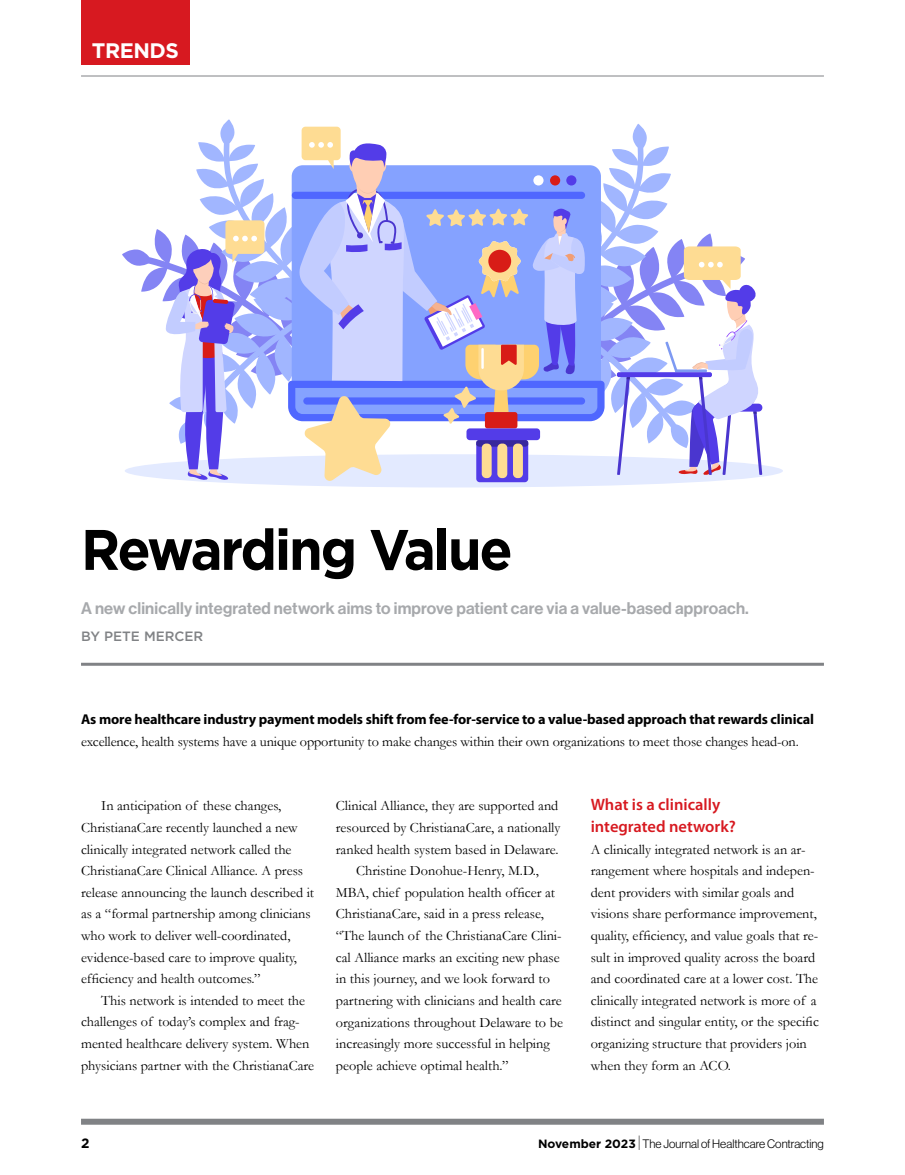
<style>
.page{position:relative;width:905px;height:1175px;background:#fff}
.page>*{position:absolute;margin:0;border:0;box-sizing:border-box;transform-origin:0 0}
.t1{font:700 57px "Gotham";letter-spacing:-.04em;color:#000;scale:.95 1}
.t2{font:700 21px "Gotham";letter-spacing:-.02em;color:#fff}
.t3{font:16.5px "N Haas Grotesk DS Pro 65 Md";letter-spacing:.01em;color:#a7a9ac}
.t4{font:600 16.5px/21.6px "Myriad Pro";color:#d71920}
.t5{font:14.25px/21.6px "Garamond";color:#000}
.t6{font:700 14.25px "Myriad Pro";letter-spacing:-.01em;color:#000}
.t7{font:500 13.5px "Gotham";color:#808285}
.t8{font:700 13.5px "Gotham";color:#000}
.t9{font:12px "N Haas Grotesk DS Pro 45 Lt";color:#000}
.s1{font-family:"Gotham";font-weight:700}
.s2{font-family:"N Haas Grotesk DS Pro 25 Th";font-size:16.5px}
</style>
<div class="page">
<hr style="left:81px;top:76px;width:743px;height:1px;background:#808285">
<div style="left:81px;top:0;width:109px;height:65px;background:#d71920"></div>
<hr style="left:81px;top:662px;width:743px;height:3px;background:#808285">
<div style="left:125px;top:454px;width:658px;height:33px;background:#e3eaff;border-radius:50%"></div>
<svg style="left:122px;top:119px;width:640px;height:363px"></svg>
<div style="left:81px;top:1118px;width:743px;height:6px;background:#808285"></div>
<h2 class="t2" style="left:92px;top:38px;width:89px">TRENDS</h2>
<h1 class="t1" style="left:81px;top:517px;width:456px">Rewarding Value</h1>
<p class="t3" style="left:81px;top:599px;width:669px">A new clinically integrated network aims to improve patient care via a value-based approach.</p>
<p class="t7" style="left:81px;top:627px;width:124px">BY PETE MERCER</p>
<p class="t6" style="left:81px;top:711px;width:734px">As more healthcare industry payment models shift from fee-for-service to a value-based approach that rewards clinical</p>
<p class="t5" style="left:81px;top:730px;width:719px">excellence, health systems have a unique opportunity to make changes within their own organizations to meet those changes head-on.</p>
<p class="t5" style="left:81px;top:794px;width:234px;text-indent:20px">In anticipation of these changes, ChristianaCare recently launched a new clinically integrated network called the ChristianaCare Clinical Alliance. A press release announcing the launch described it as a “formal partnership among clinicians who work to deliver well-coordinated, evidence-based care to improve quality, efficiency and health outcomes.”</p>
<p class="t5" style="left:81px;top:989px;width:235px;text-indent:20px">This network is intended to meet the challenges of today’s complex and frag&shy;mented healthcare delivery system. When physicians partner with the ChristianaCare</p>
<p class="t5" style="left:336px;top:794px;width:224px">Clinical Alliance, they are supported and</p>
<p class="t5" style="left:336px;top:816px;width:226px">resourced by ChristianaCare, a nationally</p>
<p class="t5" style="left:336px;top:838px;width:224px">ranked health system based in Delaware.</p>
<p class="t5" style="left:356px;top:859px;width:184px">Christine Donohue-Henry, M.D.,</p>
<p class="t5" style="left:336px;top:881px;width:221px">MBA, chief population health officer at</p>
<p class="t5" style="left:336px;top:902px;width:209px">ChristianaCare, said in a press release,</p>
<p class="t5" style="left:336px;top:924px;width:227px">“The launch of the ChristianaCare Clini-</p>
<p class="t5" style="left:336px;top:946px;width:225px">cal Alliance marks an exciting new phase</p>
<p class="t5" style="left:336px;top:967px;width:215px">in this journey, and we look forward to</p>
<p class="t5" style="left:336px;top:989px;width:227px">partnering with clinicians and health care</p>
<p class="t5" style="left:336px;top:1010px;width:228px">organizations throughout Delaware to be</p>
<p class="t5" style="left:336px;top:1032px;width:215px">increasingly more successful in helping</p>
<p class="t5" style="left:336px;top:1054px;width:174px">people achieve optimal health.”</p>
<p class="t4" style="left:590px;top:794px;width:147px">What is a clinically integrated network?</p>
<p class="t5" style="left:590px;top:838px;width:230px">A clinically integrated network is an ar&shy;rangement where hospitals and indepen&shy;dent providers with similar goals and visions share performance improvement, quality, efficiency, and value goals that re&shy;sult in improved quality across the board and coordinated care at a lower cost. The clinically integrated network is more of a distinct and singular entity, or the specific organizing structure that providers join when they form an ACO.</p>
<p class="t8" style="left:81px;top:1135px;width:10px">2</p>
<p class="t9" style="left:538px;top:1137px;width:287px"><span class="s1">November 2023</span><span class="s2">|</span> The Journal of Healthcare Contracting</p>
</div>
